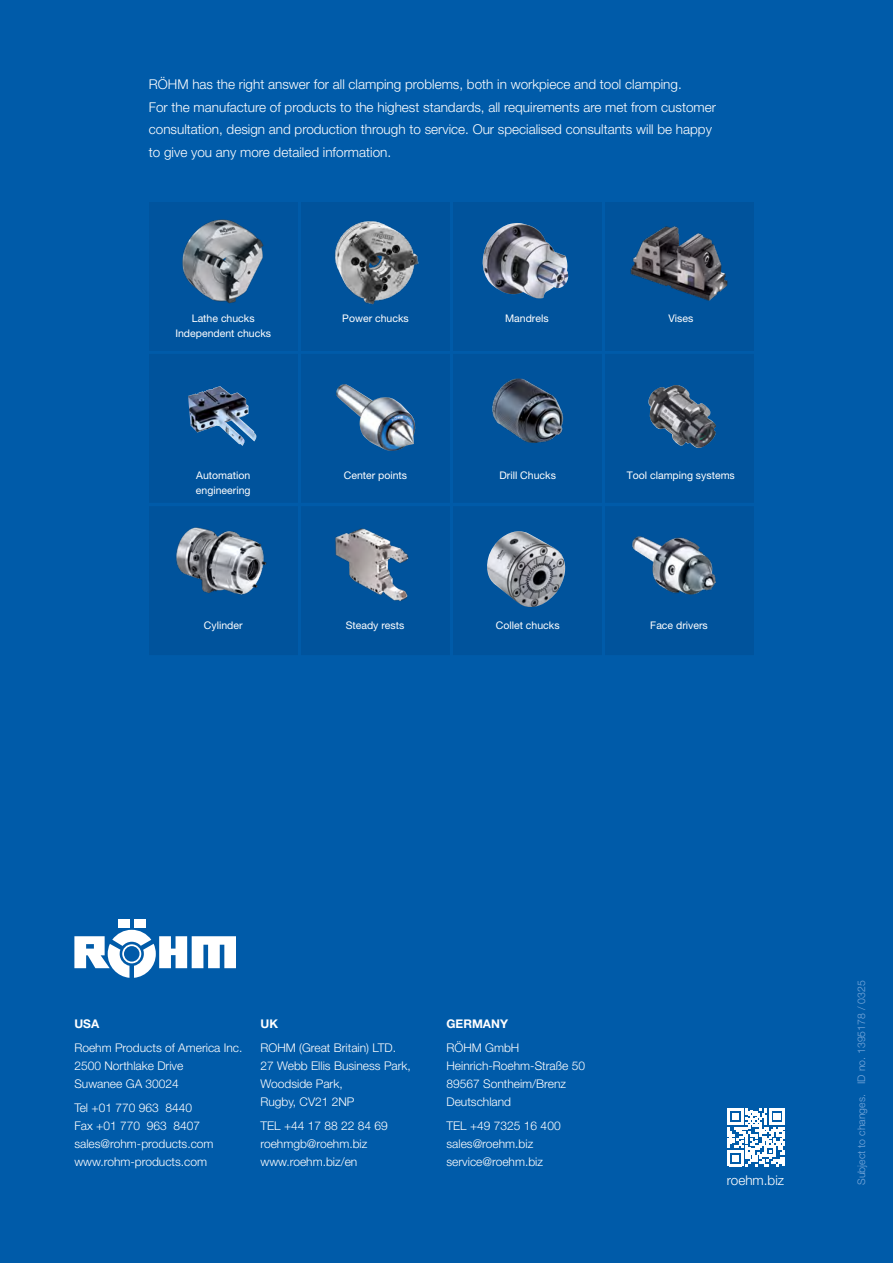
<style>
.page{position:relative;width:893px;height:1263px;background:#005ba9}
.page>*{position:absolute;margin:0;border:0;box-sizing:border-box;transform-origin:0 0}
.t1{font:300 13.5px/22.5px "Helvetica Neue LT Pro";color:#fff}
.t2{font:300 12px/18px "Helvetica Neue LT Pro";color:#fff}
.t3{font:700 12px "Helvetica Neue LT Pro";color:#fff}
.t4{font:10.5px "Helvetica Neue LT Pro";color:#fff}
.t5{font:300 10.5px "Helvetica Neue LT Pro";color:#7ba9db}
</style>
<div class="page">
<svg style="left:727px;top:1108px;width:58px;height:58px"></svg>
<div style="left:118px;top:919px;width:11px;height:8px;background:#fff"></div>
<div style="left:134px;top:919px;width:11px;height:8px;background:#fff"></div>
<svg style="left:74px;top:930px;width:162px;height:48px"></svg>
<div style="left:149px;top:202px;width:149px;height:149px;background:#00549e"></div>
<div style="left:149px;top:353px;width:149px;height:149px;background:#00539c"></div>
<div style="left:149px;top:507px;width:149px;height:148px;background:#00539c"></div>
<div style="left:301px;top:202px;width:149px;height:149px;background:#00539c"></div>
<div style="left:301px;top:353px;width:149px;height:149px;background:#00539c"></div>
<div style="left:301px;top:507px;width:149px;height:148px;background:#00539c"></div>
<div style="left:453px;top:202px;width:149px;height:149px;background:#00539c"></div>
<div style="left:453px;top:353px;width:149px;height:149px;background:#00539c"></div>
<div style="left:453px;top:507px;width:149px;height:148px;background:#00539c"></div>
<div style="left:605px;top:507px;width:149px;height:148px;background:#00539c"></div>
<div style="left:605px;top:202px;width:149px;height:149px;background:#00539c"></div>
<div style="left:605px;top:353px;width:149px;height:149px;background:#00539c"></div>
<img style="left:492px;top:378px;width:72px;height:65px">
<img style="left:336px;top:384px;width:79px;height:67px">
<img style="left:182px;top:219px;width:82px;height:85px">
<img style="left:630px;top:226px;width:98px;height:75px">
<img style="left:188px;top:386px;width:69px;height:60px">
<img style="left:648px;top:385px;width:68px;height:63px">
<img style="left:632px;top:536px;width:84px;height:59px">
<img style="left:176px;top:527px;width:91px;height:68px">
<img style="left:335px;top:528px;width:74px;height:73px">
<img style="left:487px;top:531px;width:79px;height:76px">
<img style="left:482px;top:223px;width:86px;height:75px">
<img style="left:334px;top:221px;width:85px;height:84px">
<p class="t1" style="left:149px;top:73px;width:569px">RÖHM has the right answer for all clamping problems, both in workpiece and tool clamping.<br>For the manufacture of products to the highest standards, all requirements are met from customer consultation, design and production through to service. Our specialised consultants will be happy to give you any more detailed information.</p>
<p class="t4" style="left:192px;top:312px;width:64px">Lathe chucks</p>
<p class="t4" style="left:342px;top:312px;width:68px">Power chucks</p>
<p class="t4" style="left:505px;top:312px;width:45px">Mandrels</p>
<p class="t4" style="left:175px;top:327px;width:97px">Independent chucks</p>
<p class="t4" style="left:668px;top:312px;width:26px">Vises</p>
<p class="t4" style="left:196px;top:469px;width:56px">Automation</p>
<p class="t4" style="left:499px;top:469px;width:58px">Drill Chucks</p>
<p class="t4" style="left:196px;top:484px;width:56px">engineering</p>
<p class="t4" style="left:344px;top:469px;width:65px">Center points</p>
<p class="t4" style="left:627px;top:469px;width:110px">Tool clamping systems</p>
<p class="t4" style="left:204px;top:619px;width:40px">Cylinder</p>
<p class="t4" style="left:346px;top:619px;width:60px">Steady rests</p>
<p class="t4" style="left:496px;top:619px;width:65px">Collet chucks</p>
<p class="t4" style="left:650px;top:619px;width:59px">Face drivers</p>
<p class="t3" style="left:74px;top:1016px;width:26px">USA</p>
<p class="t2" style="left:74px;top:1038px;width:170px">Roehm Products of America Inc.<br>2500 Northlake Drive<br>Suwanee GA 30024</p>
<p class="t2" style="left:74px;top:1098px;width:141px">Tel +01 770 963 8440<br>Fax +01 770 963 8407 sales@rohm-products.com www.rohm-products.com</p>
<p class="t3" style="left:260px;top:1016px;width:19px">UK</p>
<p class="t2" style="left:260px;top:1038px;width:152px">ROHM (Great Britain) LTD.<br>27 Webb Ellis Business Park,<br>Woodside Park,<br>Rugby, CV21 2NP</p>
<p class="t2" style="left:260px;top:1116px;width:129px">TEL +44 17 88 22 84 69 roehmgb@roehm.biz www.roehm.biz/en</p>
<p class="t3" style="left:446px;top:1016px;width:63px">GERMANY</p>
<p class="t2" style="left:446px;top:1039px;width:140px">RÖHM GmbH<br>Heinrich-Roehm-Straße 50<br>89567 Sontheim/Brenz<br>Deutschland</p>
<p class="t2" style="left:446px;top:1117px;width:116px">TEL +49 7325 16 400 sales@roehm.biz service@roehm.biz</p>
<p class="t1" style="left:727px;top:1168px;width:59px">roehm.biz</p>
<p class="t5" style="left:855px;top:1185px;width:206px;rotate:-90deg">Subject to changes. ID no. 1395178 / 0325</p>
</div>
